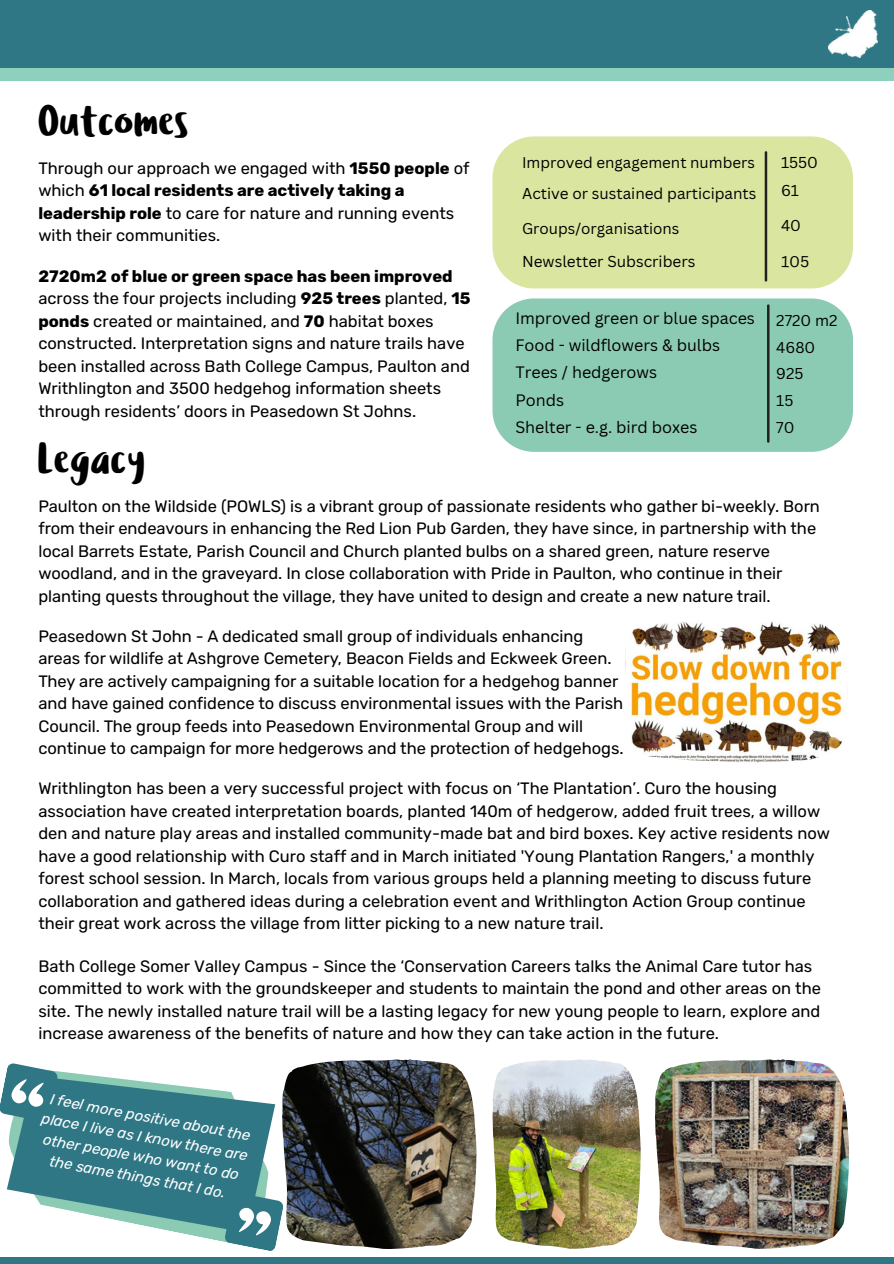
<style>
.page{position:relative;width:894px;height:1264px;background:#fff}
.page>*{position:absolute;margin:0;border:0;box-sizing:border-box;transform-origin:0 0}
.t1{font:45px "Ludicrous";color:#000}
.t2{font:16.5px/22.5px "Rubik";color:#000}
.t3{font:16.05px "Canva Sans";color:#000}
.t4{font:15.3px "Canva Sans";color:#000}
.t5{font:15.15px "Canva Sans";color:#000}
.t6{font:italic 15px/20.2px "Rubik";color:#fff;text-align:center}
.s1{font-weight:700}
</style>
<div class="page">
<div style="left:0;top:0;width:893px;height:81px;background:#8dd0be"></div>
<div style="left:0;top:0;width:893px;height:68px;background:#2f7785"></div>
<img style="left:828px;top:10px;width:49px;height:48px">
<div style="left:0;top:1256px;width:893px;height:7px;background:#2f7785"></div>
<div style="left:492px;top:136px;width:360px;height:152px;background:#dae59f"></div>
<hr style="left:764px;top:151px;width:3px;height:130px;background:#231f20">
<div style="left:492px;top:298px;width:360px;height:154px;background:#8bcab3;border-radius:42px"></div>
<hr style="left:766px;top:304px;width:3px;height:139px;background:#231f20">
<img style="left:655px;top:1059px;width:193px;height:189px">
<img style="left:287px;top:1059px;width:189px;height:189px">
<svg style="left:6px;top:1078px;width:281px;height:164px"></svg>
<svg style="left:7px;top:1071px;width:268px;height:166px;fill:#2f7785"></svg>
<svg style="left:0;top:1063px;width:59px;height:59px"></svg>
<svg style="left:224px;top:1191px;width:60px;height:60px"></svg>
<img style="left:492px;top:1059px;width:148px;height:189px">
<img style="left:625px;top:621px;width:218px;height:142px">
<svg style="left:781px;top:255px;width:27px;height:12px"></svg>
<p class="t1" style="left:38px;top:91px;width:153px">Outcomes</p>
<h1 class="t2" style="left:38px;top:157px;width:432px">Through our approach we engaged with <span class="s1">1550 people</span> of which <span class="s1">61 local residents are actively taking a leadership role</span> to care for nature and running events with their communities.</h1>
<h2 class="t2" style="left:38px;top:265px;width:433px"><span class="s1">2720m2 of blue or green space has been improved </span>across the four projects including <span class="s1">925 trees</span> planted, <span class="s1">15 ponds</span> created or maintained, and <span class="s1">70</span> habitat boxes constructed. Interpretation signs and nature trails have been installed across Bath College Campus, Paulton and Writhlington and 3500 hedgehog information sheets through residents’ doors in Peasedown St Johns.</h2>
<h2 class="t1" style="left:38px;top:429px;width:108px">Legacy</h2>
<h2 class="t5" style="left:522px;top:152px;width:234px">Improved engagement numbers</h2>
<h2 class="t4" style="left:522px;top:183px;width:236px">Active or sustained participants</h2>
<h2 class="t5" style="left:522px;top:217px;width:159px">Groups/organisations</h2>
<p class="t4" style="left:522px;top:251px;width:175px">Newsletter Subscribers</p>
<p class="t3" style="left:515px;top:306px;width:241px">Improved green or blue spaces</p>
<p class="t3" style="left:515px;top:334px;width:206px">Food - wildflowers &amp; bulbs</p>
<p class="t3" style="left:515px;top:361px;width:143px">Trees / hedgerows</p>
<p class="t3" style="left:515px;top:388px;width:50px">Ponds</p>
<p class="t3" style="left:515px;top:416px;width:184px">Shelter - e.g. bird boxes</p>
<p class="t4" style="left:780px;top:152px;width:39px">1550</p>
<p class="t4" style="left:780px;top:180px;width:20px">61</p>
<h2 class="t4" style="left:780px;top:214px;width:22px">40</h2>
<p class="t4" style="left:776px;top:309px;width:63px">2720 m2</p>
<p class="t4" style="left:776px;top:336px;width:40px">4680</p>
<p class="t4" style="left:776px;top:363px;width:29px">925</p>
<p class="t4" style="left:776px;top:389px;width:19px">15</p>
<p class="t4" style="left:776px;top:416px;width:20px">70</p>
<h2 class="t2" style="left:38px;top:494px;width:782px">Paulton on the Wildside (POWLS) is a vibrant group of passionate residents who gather bi-weekly. Born from their endeavours in enhancing the Red Lion Pub Garden, they have since, in partnership with the local Barrets Estate, Parish Council and Church planted bulbs on a shared green, nature reserve woodland, and in the graveyard. In close collaboration with Pride in Paulton, who continue in their planting quests throughout the village, they have united to design and create a new nature trail.</h2>
<h2 class="t2" style="left:38px;top:624px;width:586px">Peasedown St John - A dedicated small group of individuals enhancing areas for wildlife at Ashgrove Cemetery, Beacon Fields and Eckweek Green.<br>They are actively campaigning for a suitable location for a hedgehog banner and have gained confidence to discuss environmental issues with the Parish Council. The group feeds into Peasedown Environmental Group and will continue to campaign for more hedgerows and the protection of hedgehogs.</h2>
<h1 class="t2" style="left:38px;top:777px;width:793px">Writhlington has been a very successful project with focus on ‘The Plantation’. Curo the housing association have created interpretation boards, planted 140m of hedgerow, added fruit trees, a willow den and nature play areas and installed community-made bat and bird boxes. Key active residents now have a good relationship with Curo staff and in March initiated 'Young Plantation Rangers,' a monthly forest school session. In March, locals from various groups held a planning meeting to discuss future collaboration and gathered ideas during a celebration event and Writhlington Action Group continue their great work across the village from litter picking to a new nature trail.</h1>
<h2 class="t2" style="left:38px;top:955px;width:784px">Bath College Somer Valley Campus - Since the ‘Conservation Careers talks the Animal Care tutor has committed to work with the groundskeeper and students to maintain the pond and other areas on the site. The newly installed nature trail will be a lasting legacy for new young people to learn, explore and increase awareness of the benefits of nature and how they can take action in the future.</h2>
<p class="t6" style="left:47px;top:1088px;width:211px;rotate:10deg">I feel more positive about the place I live as I know there are other people who want to do the same things that I do.</p>
</div>
